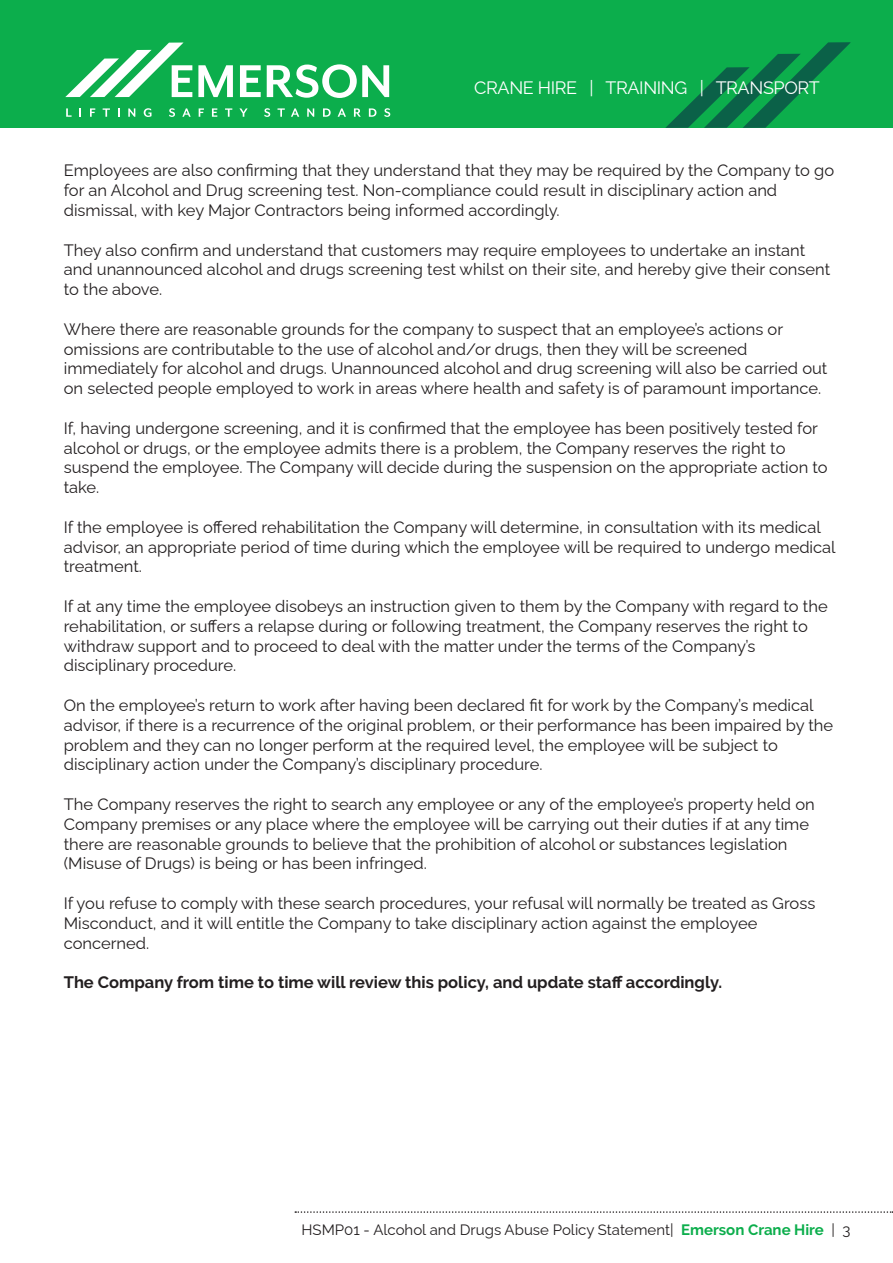
<style>
.page{position:relative;width:893px;height:1263px;background:#fff}
.page>*{position:absolute;margin:0;border:0;box-sizing:border-box;transform-origin:0 0}
.t1{font:18px "Raleway";letter-spacing:-.02em;color:#fff}
.t2{font:16.5px/19.8px "Raleway";color:#231f20}
.t3{font:700 16.5px "Raleway";color:#231f20}
.t4{font:15px "Raleway";color:#231f20}
.s1{font-weight:700;color:#0cae4c}
</style>
<div class="page">
<div style="left:0;top:0;width:893px;height:128px;background:#0cae4c"></div>
<svg style="left:66px;top:108px;width:6px;height:9px"></svg>
<svg style="left:90px;top:108px;width:5px;height:9px"></svg>
<svg style="left:103px;top:108px;width:7px;height:9px"></svg>
<svg style="left:118px;top:108px;width:2px;height:9px"></svg>
<svg style="left:128px;top:108px;width:7px;height:9px"></svg>
<svg style="left:144px;top:108px;width:7px;height:9px"></svg>
<svg style="left:169px;top:108px;width:6px;height:9px"></svg>
<svg style="left:182px;top:108px;width:9px;height:9px"></svg>
<svg style="left:199px;top:108px;width:5px;height:9px"></svg>
<svg style="left:212px;top:108px;width:5px;height:9px"></svg>
<svg style="left:225px;top:108px;width:7px;height:9px"></svg>
<svg style="left:239px;top:108px;width:9px;height:9px"></svg>
<svg style="left:264px;top:108px;width:6px;height:9px"></svg>
<svg style="left:277px;top:108px;width:8px;height:9px"></svg>
<svg style="left:291px;top:108px;width:8px;height:9px"></svg>
<svg style="left:307px;top:108px;width:7px;height:9px"></svg>
<svg style="left:323px;top:108px;width:8px;height:9px"></svg>
<svg style="left:338px;top:108px;width:8px;height:9px"></svg>
<svg style="left:354px;top:108px;width:7px;height:9px"></svg>
<svg style="left:369px;top:108px;width:7px;height:9px"></svg>
<svg style="left:384px;top:108px;width:6px;height:9px"></svg>
<svg style="left:198px;top:65px;width:35px;height:32px"></svg>
<svg style="left:240px;top:65px;width:21px;height:32px"></svg>
<svg style="left:267px;top:64px;width:122px;height:34px"></svg>
<svg style="left:65px;top:43px;width:127px;height:54px"></svg>
<svg style="left:665px;top:42px;width:185px;height:86px"></svg>
<svg style="left:295px;top:1211px;width:598px;height:2px"></svg>
<p class="t1" style="left:474px;top:73px;width:347px">CRANE HIRE | TRAINING | TRANSPORT</p>
<p class="t2" style="left:64px;top:159px;width:772px">Employees are also confirming that they understand that they may be required by the Company to go for an Alcohol and Drug screening test. Non-compliance could result in disciplinary action and</p>
<p class="t2" style="left:64px;top:198px;width:497px">dismissal, with key Major Contractors being informed accordingly.</p>
<p class="t2" style="left:64px;top:238px;width:768px">They also confirm and understand that customers may require employees to undertake an instant and unannounced alcohol and drugs screening test whilst on their site, and hereby give their consent to the above.</p>
<p class="t2" style="left:64px;top:317px;width:721px">Where there are reasonable grounds for the company to suspect that an employee’s actions or</p>
<p class="t2" style="left:64px;top:337px;width:685px">omissions are contributable to the use of alcohol and/or drugs, then they will be screened</p>
<p class="t2" style="left:64px;top:357px;width:765px">immediately for alcohol and drugs. Unannounced alcohol and drug screening will also be carried out on selected people employed to work in areas where health and safety is of paramount importance.</p>
<p class="t2" style="left:64px;top:416px;width:756px">If, having undergone screening, and it is confirmed that the employee has been positively tested for alcohol or drugs, or the employee admits there is a problem, the Company reserves the right to</p>
<p class="t2" style="left:64px;top:456px;width:765px">suspend the employee. The Company will decide during the suspension on the appropriate action to take.</p>
<p class="t2" style="left:64px;top:515px;width:773px">If the employee is offered rehabilitation the Company will determine, in consultation with its medical advisor, an appropriate period of time during which the employee will be required to undergo medical treatment.</p>
<p class="t2" style="left:64px;top:594px;width:765px">If at any time the employee disobeys an instruction given to them by the Company with regard to the rehabilitation, or suffers a relapse during or following treatment, the Company reserves the right to withdraw support and to proceed to deal with the matter under the terms of the Company’s</p>
<p class="t2" style="left:64px;top:654px;width:174px">disciplinary procedure.</p>
<p class="t2" style="left:64px;top:693px;width:771px">On the employee’s return to work after having been declared fit for work by the Company’s medical advisor, if there is a recurrence of the original problem, or their performance has been impaired by the problem and they can no longer perform at the required level, the employee will be subject to</p>
<p class="t2" style="left:64px;top:753px;width:480px">disciplinary action under the Company’s disciplinary procedure.</p>
<p class="t2" style="left:64px;top:792px;width:752px">The Company reserves the right to search any employee or any of the employee’s property held on<br>Company premises or any place where the employee will be carrying out their duties if at any time there are reasonable grounds to believe that the prohibition of alcohol or substances legislation</p>
<p class="t2" style="left:64px;top:852px;width:364px">(Misuse of Drugs) is being or has been infringed.</p>
<p class="t2" style="left:64px;top:891px;width:753px">If you refuse to comply with these search procedures, your refusal will normally be treated as Gross<br>Misconduct, and it will entitle the Company to take disciplinary action against the employee</p>
<p class="t2" style="left:64px;top:931px;width:87px">concerned.</p>
<p class="t3" style="left:64px;top:973px;width:660px">The Company from time to time will review this policy, and update staff accordingly.</p>
<p class="t4" style="left:302px;top:1218px;width:550px">HSMP01 - Alcohol and Drugs Abuse Policy Statement| <span class="s1">Emerson Crane Hire</span> | 3</p>
</div>
